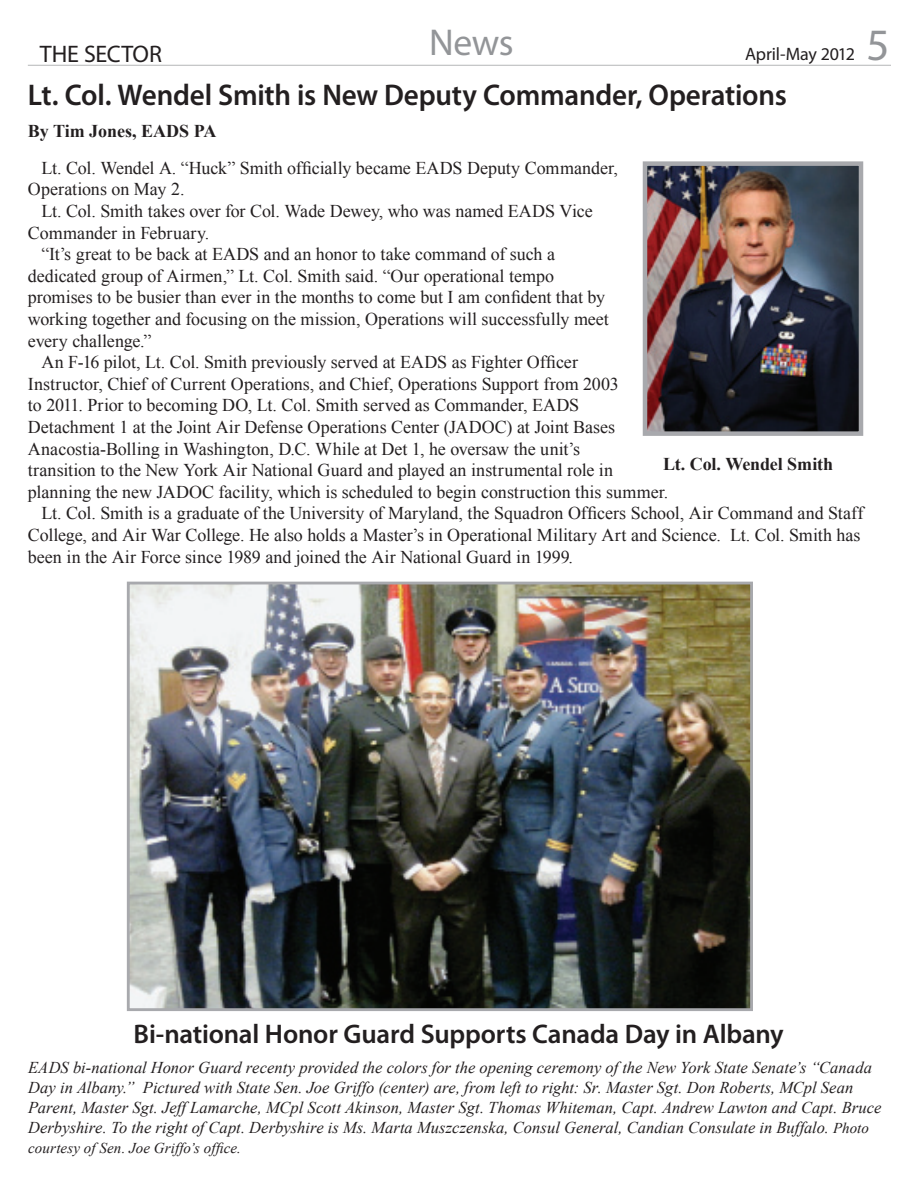
<style>
.page{position:relative;width:918px;height:1188px;background:#fff}
.page>*{position:absolute;margin:0;border:0;box-sizing:border-box;transform-origin:0 0}
.t1{font:45px "Myriad Pro";color:#939598}
.t2{font:37.5px "Myriad Pro";color:#939598}
.t3{font:600 30px "Myriad Pro";letter-spacing:-.01em;color:#231f20}
.t4{font:600 27px "Myriad Pro";letter-spacing:-.01em;color:#231f20}
.t5{font:24px "Myriad Pro";letter-spacing:-.005em;color:#231f20}
.t6{font:18px/21.6px "Times New Roman";color:#231f20}
.t7{font:700 18px "Times New Roman";letter-spacing:-.005em;color:#231f20}
.t8{font:18px "Myriad Pro";letter-spacing:-.01em;color:#231f20}
.t9{font:italic 16.5px/19.8px "Times New Roman";letter-spacing:.005em;color:#231f20}
.t10{font:italic 15px "Times New Roman";letter-spacing:.01em;color:#231f20}
.s1{font-size:15px}
</style>
<div class="page">
<hr style="left:28px;top:65px;width:863px;height:1px;background:#939598">
<img style="left:648px;top:166px;width:210px;height:265px">
<div style="left:643px;top:161px;width:220px;height:275px;border:4px solid #a8a9ad"></div>
<img style="left:131px;top:586px;width:618px;height:421px">
<div style="left:127px;top:582px;width:626px;height:429px;border:3px solid #a8a9ad"></div>
<h3 class="t5" style="left:40px;top:39px;width:124px">THE SECTOR</h3>
<h2 class="t2" style="left:429px;top:19px;width:86px">News</h2>
<p class="t8" style="left:745px;top:43px;width:111px">April-May 2012</p>
<h3 class="t3" style="left:28px;top:76px;width:760px">Lt. Col. Wendel Smith is New Deputy Commander, Operations</h3>
<p class="t7" style="left:28px;top:119px;width:190px">By Tim Jones, EADS PA</p>
<h1 class="t1" style="left:866px;top:17px;width:25px">5</h1>
<p class="t6" style="left:28px;top:157px;width:592px;text-indent:14px">Lt. Col. Wendel A. “Huck” Smith officially became EADS Deputy Commander,<br>Operations on May 2.</p>
<p class="t6" style="left:41px;top:200px;width:553px">Lt. Col. Smith takes over for Col. Wade Dewey, who was named EADS Vice</p>
<p class="t6" style="left:28px;top:222px;width:183px">Commander in February.</p>
<p class="t6" style="left:41px;top:243px;width:515px">“It’s great to be back at EADS and an honor to take command of such a</p>
<p class="t6" style="left:28px;top:265px;width:528px">dedicated group of Airmen,” Lt. Col. Smith said. “Our operational tempo</p>
<p class="t6" style="left:28px;top:286px;width:579px">promises to be busier than ever in the months to come but I am confident that by</p>
<p class="t6" style="left:28px;top:308px;width:583px">working together and focusing on the mission, Operations will successfully meet</p>
<p class="t6" style="left:28px;top:330px;width:125px">every challenge.”</p>
<p class="t6" style="left:41px;top:351px;width:538px">An F-16 pilot, Lt. Col. Smith previously served at EADS as Fighter Officer</p>
<p class="t6" style="left:28px;top:373px;width:592px">Instructor, Chief of Current Operations, and Chief, Operations Support from 2003</p>
<p class="t6" style="left:28px;top:394px;width:553px">to 2011. Prior to becoming DO, Lt. Col. Smith served as Commander, EADS</p>
<p class="t6" style="left:28px;top:416px;width:589px">Detachment 1 at the Joint Air Defense Operations Center (JADOC) at Joint Bases</p>
<p class="t6" style="left:28px;top:438px;width:554px">Anacostia-Bolling in Washington, D.C. While at Det 1, he oversaw the unit’s</p>
<p class="t6" style="left:28px;top:459px;width:587px">transition to the New York Air National Guard and played an instrumental role in</p>
<p class="t6" style="left:28px;top:481px;width:642px">planning the new JADOC facility, which is scheduled to begin construction this summer.</p>
<p class="t6" style="left:41px;top:502px;width:823px">Lt. Col. Smith is a graduate of the University of Maryland, the Squadron Officers School, Air Command and Staff</p>
<p class="t6" style="left:28px;top:524px;width:834px">College, and Air War College. He also holds a Master’s in Operational Military Art and Science. Lt. Col. Smith has</p>
<p class="t6" style="left:28px;top:546px;width:547px">been in the Air Force since 1989 and joined the Air National Guard in 1999.</p>
<p class="t7" style="left:663px;top:451px;width:172px">Lt. Col. Wendel Smith</p>
<h3 class="t4" style="left:134px;top:1016px;width:652px">Bi-national Honor Guard Supports Canada Day in Albany</h3>
<p class="t9" style="left:28px;top:1058px;width:855px">EADS bi-national Honor Guard recenty provided the colors for the opening ceremony of the New York State Senate’s “Canada Day in Albany.” Pictured with State Sen. Joe Griffo (center) are, from left to right: Sr. Master Sgt. Don Roberts, MCpl Sean Parent, Master Sgt. Jeff Lamarche, MCpl Scott Akinson, Master Sgt. Thomas Whiteman, Capt. Andrew Lawton and Capt. Bruce Derbyshire. To the right of Capt. Derbyshire is Ms. Marta Muszczenska, Consul General, Candian Consulate in Buffalo. <span class="s1">Photo</span></p>
<p class="t10" style="left:28px;top:1137px;width:214px">courtesy of Sen. Joe Griffo’s office.</p>
</div>
